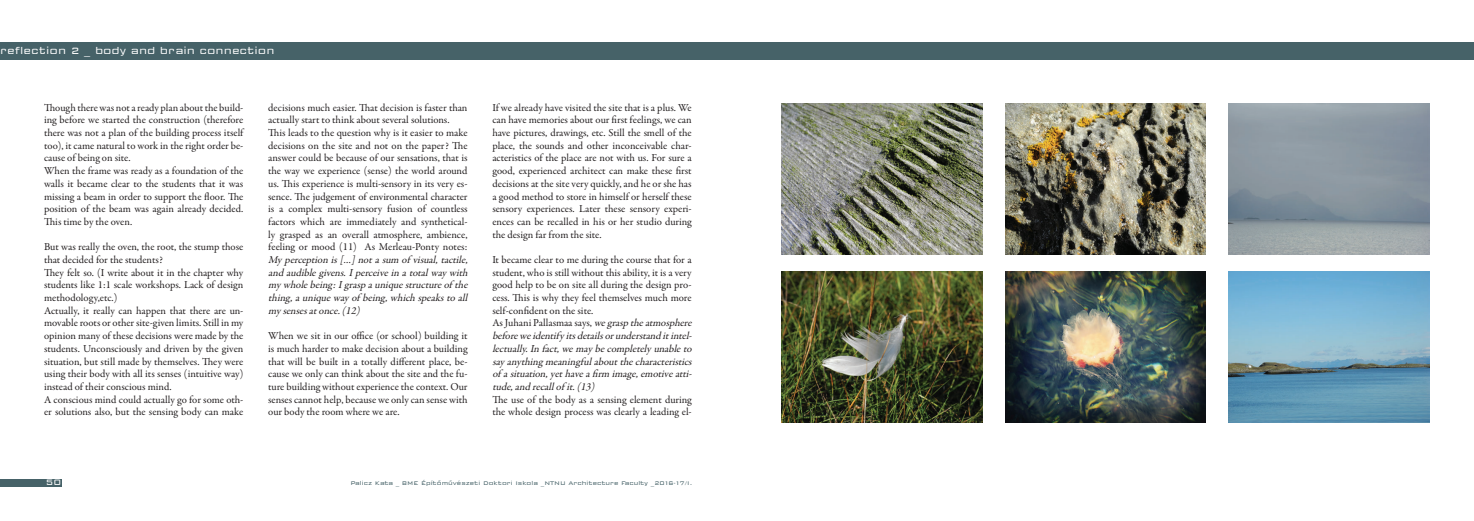
<style>
.page{position:relative;width:1474px;height:521px;background:#fff}
.page>*{position:absolute;margin:0;border:0;box-sizing:border-box;transform-origin:0 0}
.t1{font:12.25px "Bancobit";color:#fff}
.t2{font:10.67px/12.7px "Garamond Premr Pro";color:#231f20}
.t3{font:italic 10.67px/12.7px "Garamond Premr Pro";letter-spacing:.01em;color:#231f20;text-align:justify}
.t4{font:10.5px "Bancobit";color:#fff}
.t5{font:7px "Bancobit";color:#466268}
.s1{font-style:normal}
</style>
<div class="page">
<div style="left:0;top:42px;width:737px;height:18px;background:#466268"></div>
<div style="left:0;top:479px;width:61px;height:7px;background:#466268"></div>
<div style="left:737px;top:42px;width:736px;height:18px;background:#466268"></div>
<img style="left:781px;top:104px;width:201px;height:150px">
<img style="left:1228px;top:104px;width:201px;height:150px">
<img style="left:781px;top:272px;width:201px;height:150px">
<img style="left:1005px;top:104px;width:200px;height:150px">
<img style="left:1005px;top:272px;width:200px;height:150px">
<img style="left:1228px;top:272px;width:201px;height:150px">
<p class="t1" style="left:0;top:45px;width:276px">reflection 2 _ body and brain connection</p>
<p class="t2" style="left:44px;top:101px;width:201px">Though there was not a ready plan about the build&shy;ing before we started the construction (therefore there was not a plan of the building process itself too), it came natural to work in the right order be&shy;cause of being on site.<br>When the frame was ready as a foundation of the walls it became clear to the students that it was missing a beam in order to support the floor. The position of the beam was again already decided.<br>This time by the oven.</p>
<p class="t2" style="left:44px;top:241px;width:201px">But was really the oven, the root, the stump those that decided for the students?<br>They felt so. (I write about it in the chapter why students like 1:1 scale workshops. Lack of design methodology,etc.)<br>Actually, it really can happen that there are un&shy;movable roots or other site-given limits. Still in my opinion many of these decisions were made by the students. Unconsciously and driven by the given situation, but still made by themselves. They were using their body with all its senses (intuitive way) instead of their conscious mind.<br>A conscious mind could actually go for some oth&shy;er solutions also, but the sensing body can make</p>
<p class="t2" style="left:268px;top:101px;width:201px">decisions much easier. That decision is faster than actually start to think about several solutions.<br>This leads to the question why is it easier to make decisions on the site and not on the paper? The answer could be because of our sensations, that is the way we experience (sense) the world around us. This experience is multi-sensory in its very es&shy;sence. The judgement of environmental character is a complex multi-sensory fusion of countless factors which are immediately and synthetical&shy;ly grasped as an overall atmosphere, ambience, feeling or mood (11) As Merleau-Ponty notes:</p>
<p class="t3" style="left:268px;top:253px;width:204px">Myperception is[…]notasum of visual,tactile, and audiblegivens.Iperceivein atotalwaywith mywholebeing:Igrasp auniquestructureof the thing,auniquewayof being,which speakstoall mysensesatonce.(12)</p>
<p class="t2" style="left:268px;top:330px;width:201px;text-align:justify">When we sit in our office (or school) building it is much harder to make decision about a building that will be built in a totally different place, be&shy;cause we only can think about the site and the fu&shy;ture building without experience the context. Our senses cannot help, because we only can sense with our body the room where we are.</p>
<p class="t2" style="left:492px;top:101px;width:201px;text-align:justify">If we already have visited the site that is a plus. We can have memories about our first feelings, we can have pictures, drawings, etc. Still the smell of the place, the sounds and other inconceivable char&shy;acteristics of the place are not with us. For sure a good, experienced architect can make these first decisions at the site very quickly, and he or she has a good method to store in himself or herself these sensory experiences. Later these sensory experi&shy;ences can be recalled in his or her studio during the design far from the site.</p>
<p class="t3" style="left:492px;top:253px;width:204px;text-align:left"><span class="s1">It became clear to me during the course that for a student, who is still without this ability, it is a very good help to be on site all during the design pro&shy;cess. This is why they feel themselves much more self-confident on the site.<br>As Juhani Pallasmaa says,</span> wegrasp theatmosphere beforeweidentifyitsdetailsorunderstand itintel&shy;lectually.In fact,wemaybecompletelyunableto sayanythingmeaningfulaboutthecharacteristics of asituation,yethaveafirm image,emotiveatti&shy;tude,and recallof it.(13)</p>
<p class="t2" style="left:492px;top:393px;width:201px">The use of the body as a sensing element during the whole design process was clearly a leading el-</p>
<p class="t4" style="left:46px;top:476px;width:17px">50</p>
<p class="t5" style="left:350px;top:479px;width:343px">Palicz Kata _ BME Építőművészeti Doktori Iskola _NTNU Architecture Faculty _2016-17/I.</p>
</div>
